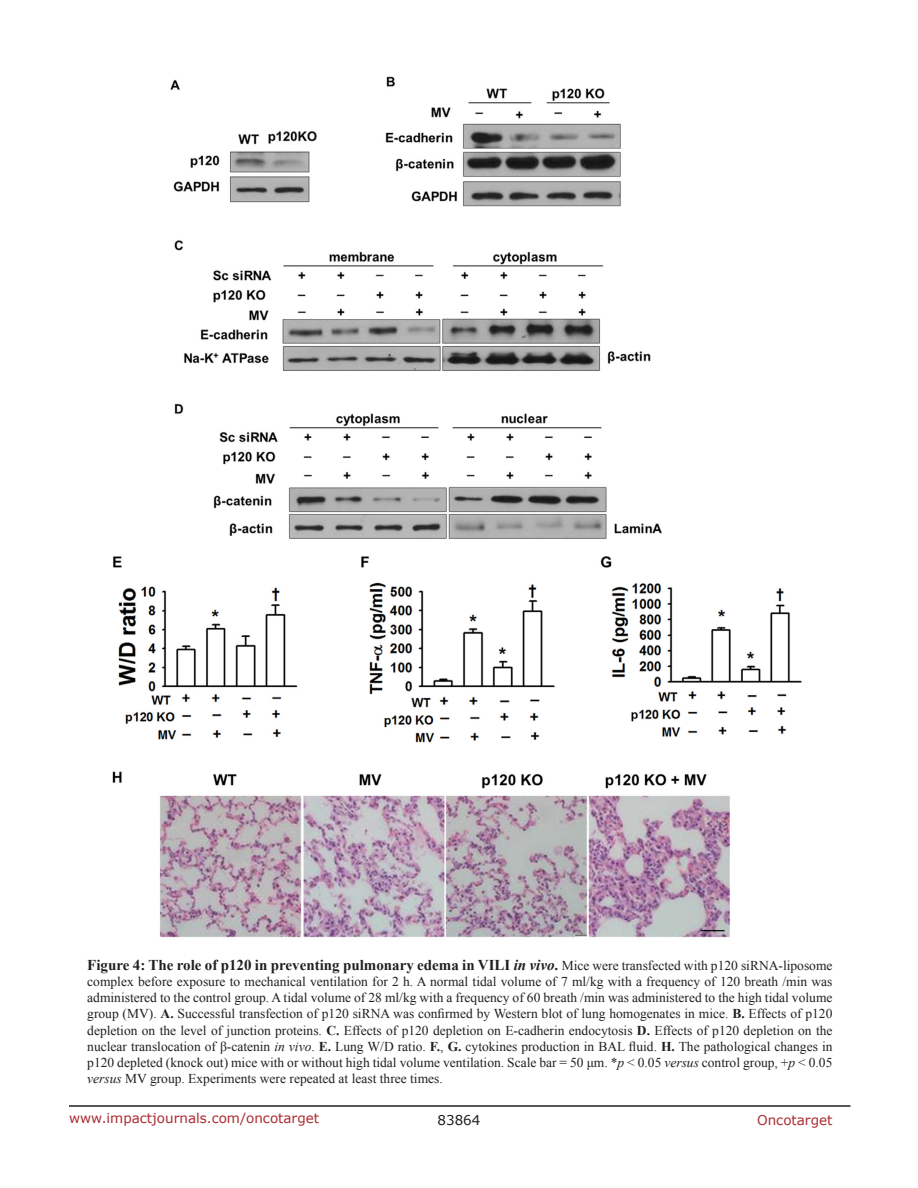
<style>
.page{position:relative;width:918px;height:1188px;background:#fff}
.page>*{position:absolute;margin:0;border:0;box-sizing:border-box;transform-origin:0 0}
.FigureText{font:700 15px "Times New Roman";color:#221f22}
.FigureText-2{font:13.5px/16.2px "Times New Roman";color:#221f22;text-align:justify}
.t1{font:13.5px "Verdana";color:#ac2b31}
.t2{font:13.5px "Verdana";color:#221f22}
.s1{font-style:italic}
.s2{font-weight:400;font-size:13.5px}
.s3{font-weight:700}
</style>
<div class="page">
<hr style="left:69px;top:1105px;width:781px;height:2px;background:#231f20">
<img style="left:112px;top:76px;width:690px;height:862px">
<p class="FigureText" style="left:87px;top:954px;width:747px">Figure 4: The role of p120 in preventing pulmonary edema in VILI <span class="s1">in vivo</span>. <span class="s2">Mice were transfected with p120 siRNA-liposome</span></p>
<p class="FigureText-2" style="left:87px;top:973px;width:747px">complex before exposure to mechanical ventilation for 2 h. A normal tidal volume of 7 ml/kg with a frequency of 120 breath /min was administered to the control group. A tidal volume of 28 ml/kg with a frequency of 60 breath /min was administered to the high tidal volume group (MV). <span class="s3">A.</span> Successful transfection of p120 siRNA was confirmed by Western blot of lung homogenates in mice. <span class="s3">B.</span> Effects of p120 depletion on the level of junction proteins. <span class="s3">C.</span> Effects of p120 depletion on E-cadherin endocytosis <span class="s3">D.</span> Effects of p120 depletion on the nuclear translocation of β-catenin <span class="s1">in vivo</span>. <span class="s3">E.</span> Lung W/D ratio. <span class="s3">F.</span>, <span class="s3">G.</span> cytokines production in BAL fluid. <span class="s3">H.</span> The pathological changes in p120 depleted (knock out) mice with or without high tidal volume ventilation. Scale bar = 50 μm. *<span class="s1">p</span> &lt; 0.05 <span class="s1">versus</span> control group, +<span class="s1">p</span> &lt; 0.05 <span class="s1">versus</span> MV group. Experiments were repeated at least three times.</p>
<p class="t1" style="left:69px;top:1109px;width:252px">www.impactjournals.com/oncotarget</p>
<p class="t2" style="left:438px;top:1111px;width:44px">83864</p>
<p class="t1" style="left:757px;top:1111px;width:77px">Oncotarget</p>
</div>
